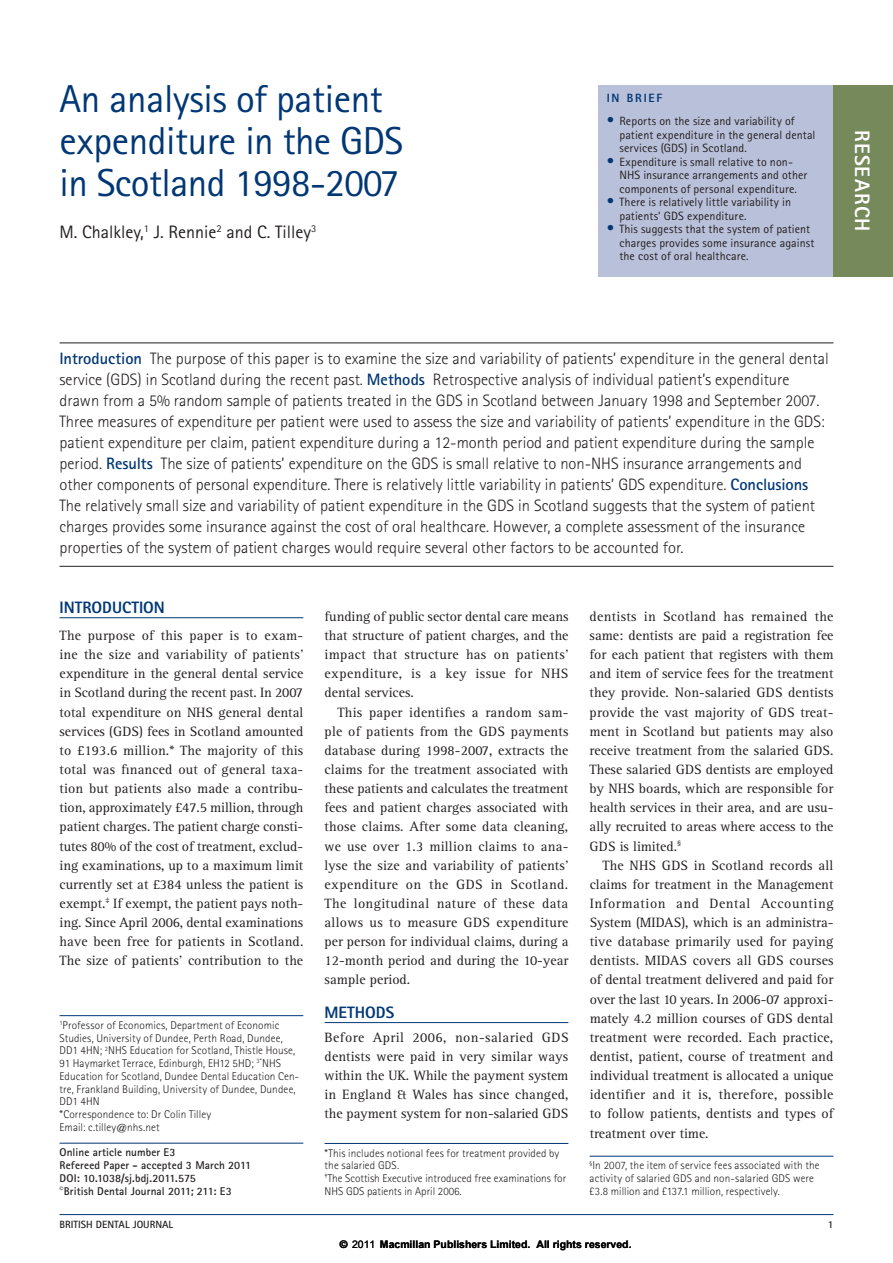
<style>
.page{position:relative;width:893px;height:1263px;background:#fff}
.page>*{position:absolute;margin:0;border:0;box-sizing:border-box;transform-origin:0 0}
.head{font:39px/42px "Rotis Sans Serif Std";letter-spacing:-.01em;color:#013775}
.t1{font:800 21px "Rotis Sans Serif Std";letter-spacing:.055em;color:#fff}
.author{font:18px "Rotis Sans Serif Std";color:#231f20}
.abstract{font:300 16.5px/21px "Rotis Sans Serif Std";color:#231f20}
.crosshead_1{font:800 16.5px "Rotis Sans Serif Std";color:#013775}
.body_fullout{font:13.95px/19.2px "Rotis Serif Std";letter-spacing:.01em;color:#231f20;text-align:justify}
.body{font:13.95px/19.2px "Rotis Serif Std";letter-spacing:.005em;color:#231f20;text-align:justify}
.in_brief{font:12px/13.5px "Rotis Sans Serif Std";letter-spacing:.01em;color:#231f20}
.t2{font:800 12px "Rotis Sans Serif Std";letter-spacing:.15em;color:#013775}
.author_biog{font:300 11.25px/12.8px "Rotis Sans Serif Std";letter-spacing:.01em;color:#231f20}
.article_details{font:700 11.25px/12.8px "Rotis Sans Serif Std";letter-spacing:.01em;color:#231f20}
.t3{font:700 10.5px "Arial";color:#000}
.t4{font:700 10.5px "Rotis Sans Serif Std";color:#231f20}
.s1{font-family:"Rotis Sans Serif Std 2";font-size:15px;color:#013775}
.s2{font-weight:700;color:#013775}
.s3{font-family:"Helvetica"}
.s4{font-weight:400}
</style>
<div class="page">
<hr style="left:325px;top:1022px;width:243px;height:1px;background:#013775">
<hr style="left:60px;top:617px;width:243px;height:1px;background:#013775">
<hr style="left:60px;top:343px;width:773px;height:1px;background:#231f20">
<hr style="left:60px;top:566px;width:773px;height:1px;background:#231f20">
<hr style="left:60px;top:1015px;width:243px;height:1px;background:#013775">
<hr style="left:60px;top:1143px;width:243px;height:1px;background:#013775">
<div style="left:598px;top:85px;width:295px;height:191px;background:#b9c0d9"></div>
<div style="left:833px;top:85px;width:60px;height:191px;background:#76895b"></div>
<hr style="left:325px;top:1143px;width:243px;height:1px;background:#013775">
<hr style="left:590px;top:1156px;width:243px;height:1px;background:#013775">
<hr style="left:60px;top:1214px;width:773px;height:1px;background:#013775">
<p class="head" style="left:60px;top:77px;width:345px">An analysis of patient expenditure in the GDS in Scotland 1998‑2007</p>
<p class="author" style="left:60px;top:222px;width:258px">M. Chalkley,<sup>1</sup> J. Rennie<sup>2</sup> and C. Tilley<sup>3</sup></p>
<p class="t2" style="left:607px;top:90px;width:57px">IN BRIEF</p>
<p class="in_brief" style="left:619px;top:114px;width:198px;text-indent:-13px"><span class="s1">•</span> Reports on the size and variability of patient expenditure in the general dental services (GDS) in Scotland.</p>
<p class="in_brief" style="left:619px;top:155px;width:189px;text-indent:-13px"><span class="s1">•</span> Expenditure is small relative to non-<br>NHS insurance arrangements and other components of personal expenditure.</p>
<p class="in_brief" style="left:619px;top:195px;width:173px;text-indent:-13px"><span class="s1">•</span> There is relatively little variability in patients’ GDS expenditure.</p>
<p class="in_brief" style="left:619px;top:222px;width:197px;text-indent:-13px"><span class="s1">•</span> This suggests that the system of patient charges provides some insurance against the cost of oral healthcare.</p>
<p class="t1" style="left:876px;top:130px;width:103px;rotate:90deg">RESEARCH</p>
<p class="abstract" style="left:60px;top:348px;width:771px"><span class="s2">Introduction</span> The purpose of this paper is to examine the size and variability of patients’ expenditure in the general dental service (GDS) in Scotland during the recent past. <span class="s2">Methods</span> Retrospective analysis of individual patient’s expenditure drawn from a 5% random sample of patients treated in the GDS in Scotland between January 1998 and September 2007.<br>Three measures of expenditure per patient were used to assess the size and variability of patients’ expenditure in the GDS: patient expenditure per claim, patient expenditure during a 12-month period and patient expenditure during the sample period. <span class="s2">Results</span> The size of patients’ expenditure on the GDS is small relative to non-NHS insurance arrangements and other components of personal expenditure. There is relatively little variability in patients’ GDS expenditure. <span class="s2">Conclusions </span>The relatively small size and variability of patient expenditure in the GDS in Scotland suggests that the system of patient charges provides some insurance against the cost of oral healthcare. However, a complete assessment of the insurance properties of the system of patient charges would require several other factors to be accounted for.</p>
<p class="crosshead_1" style="left:60px;top:597px;width:107px">INTRODUCTION</p>
<p class="body_fullout" style="left:60px;top:626px;width:245px">The purpose of this paper is to exam‑ ine the size and variability of patients’ expenditure in the general dental service in Scotland during the recent past. In 2007 total expenditure on NHS general dental services (GDS) fees in Scotland amounted to £193.6 million.* The majority of this total was financed out of general taxa‑ tion but patients also made a contribu‑ tion, approximately £47.5 million, through patient charges. The patient charge consti‑ tutes 80% of the cost of treatment, exclud‑ ing examinations, up to a maximum limit currently set at £384 unless the patient is exempt.<sup>‡</sup> If exempt, the patient pays noth‑ ing. Since April 2006, dental examinations have been free for patients in Scotland.<br>The size of patients’ contribution to the</p>
<p class="author_biog" style="left:60px;top:1018px;width:241px"><sup>1</sup>Professor of Economics, Department of Economic Studies, University of Dundee, Perth Road, Dundee, DD1 4HN; <sup>2</sup>NHS Education for Scotland, Thistle House, 91 Haymarket Terrace, Edinburgh, EH12 5HD; <sup>3*</sup>NHS Education for Scotland, Dundee Dental Education Cen&shy;tre, Frankland Building, University of Dundee, Dundee, DD1 4HN<br>*Correspondence to: Dr Colin Tilley<br>Email: c.tilley@nhs.net</p>
<p class="article_details" style="left:60px;top:1146px;width:193px">Online article number E3<br>Refereed Paper - accepted 3 March 2011<br>DOI: 10.1038/sj.bdj.2011.575<br><sup>©</sup>British Dental Journal 2011; 211: E3</p>
<p class="body_fullout" style="left:325px;top:607px;width:245px">funding of public sector dental care means that structure of patient charges, and the impact that structure has on patients’ expenditure, is a key issue for NHS dental services.</p>
<p class="body" style="left:325px;top:703px;width:245px;text-indent:13px">This paper identifies a random sam‑ ple of patients from the GDS payments database during 1998‑2007, extracts the claims for the treatment associated with these patients and calculates the treatment fees and patient charges associated with those claims. After some data cleaning, we use over 1.3 million claims to ana‑ lyse the size and variability of patients’ expenditure on the GDS in Scotland.<br>The longitudinal nature of these data allows us to measure GDS expenditure per person for individual claims, during a 12-month period and during the 10-year sample period.</p>
<p class="crosshead_1" style="left:325px;top:1002px;width:71px">METHODS</p>
<p class="body_fullout" style="left:325px;top:1028px;width:245px">Before April 2006, non-salaried GDS dentists were paid in very similar ways within the UK. While the payment system in England &amp; Wales has since changed, the payment system for non-salaried GDS</p>
<p class="author_biog" style="left:325px;top:1146px;width:243px">*This includes notional fees for treatment provided by the salaried GDS.<br><sup>‡</sup>The Scottish Executive introduced free examinations for NHS GDS patients in April 2006.</p>
<p class="body_fullout" style="left:590px;top:607px;width:245px">dentists in Scotland has remained the same: dentists are paid a registration fee for each patient that registers with them and item of service fees for the treatment they provide. Non-salaried GDS dentists provide the vast majority of GDS treat‑ ment in Scotland but patients may also receive treatment from the salaried GDS.<br>These salaried GDS dentists are employed by NHS boards, which are responsible for health services in their area, and are usu‑ ally recruited to areas where access to the GDS is limited.<sup>§</sup></p>
<p class="body" style="left:590px;top:856px;width:245px;text-indent:13px">The NHS GDS in Scotland records all claims for treatment in the Management Information and Dental Accounting System (MIDAS), which is an administra‑ tive database primarily used for paying dentists. MIDAS covers all GDS courses of dental treatment delivered and paid for over the last 10 years. In 2006‑07 approxi‑ mately 4.2 million courses of GDS dental treatment were recorded. Each practice, dentist, patient, course of treatment and individual treatment is allocated a unique identifier and it is, therefore, possible to follow patients, dentists and types of treatment over time.</p>
<p class="author_biog" style="left:590px;top:1159px;width:232px"><sup>§</sup>In 2007, the item of service fees associated with the activity of salaried GDS and non-salaried GDS were £3.8 million and £137.1 million, respectively.</p>
<p class="t4" style="left:60px;top:1217px;width:115px">BRITISH DENTAL JOURNAL</p>
<p class="t4" style="left:828px;top:1217px;width:7px">1</p>
<p class="t3" style="left:340px;top:1237px;width:293px"><span class="s3">©</span> <span class="s4">2011</span> Macmillan Publishers Limited. All rights reserved.</p>
</div>
